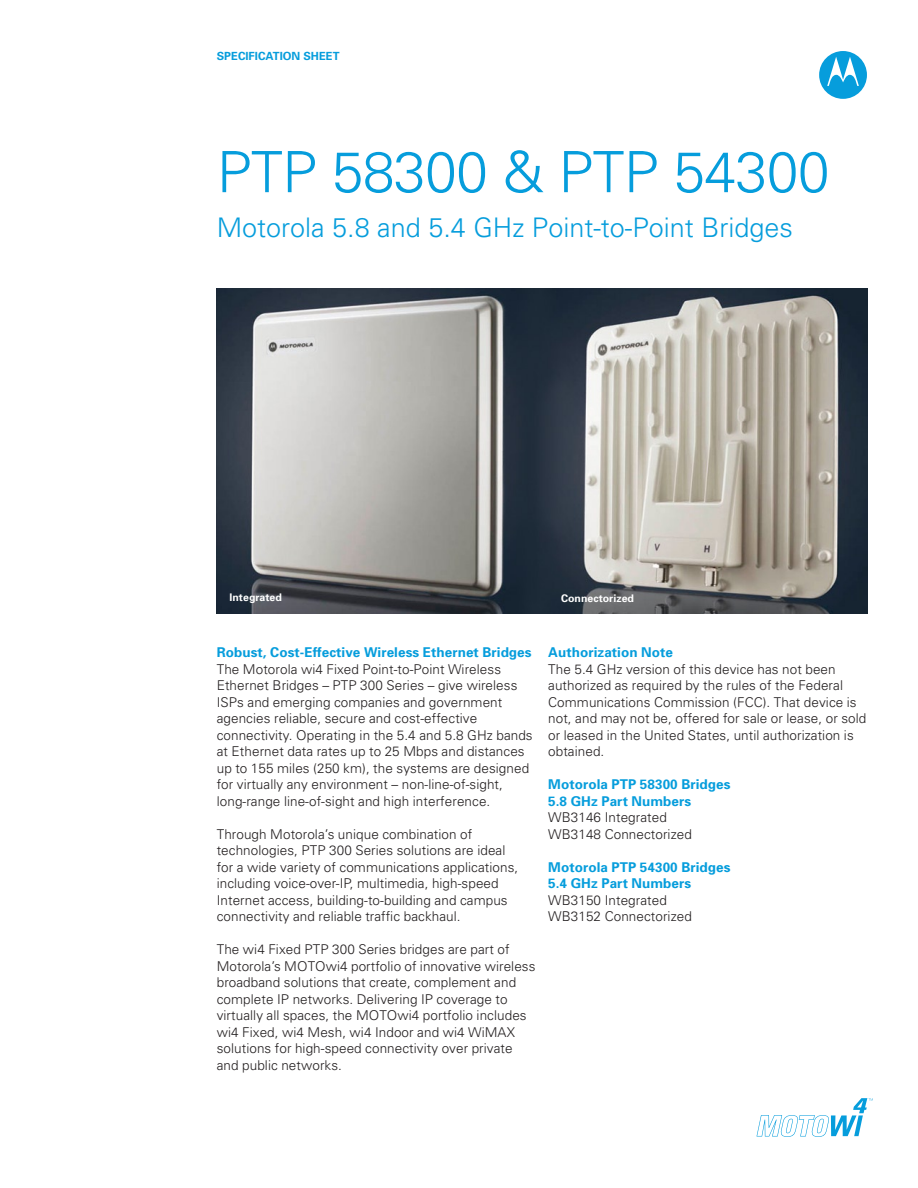
<style>
.page{position:relative;width:918px;height:1188px;background:#fff}
.page>*{position:absolute;margin:0;border:0;box-sizing:border-box;transform-origin:0 0}
.Product_name{font:300 57px "Univers";letter-spacing:-.01em;color:#069ddc}
.Descriptor{font:300 27px "Univers";color:#069ddc}
.E_text1a_U45_9_12__p{font:300 13.5px/16.5px "Univers";letter-spacing:.005em;color:#231f20}
.E_text1a_U45_9_12__p-2{font:700 13.5px "Univers";letter-spacing:.005em;color:#069ddc}
.Data_sheet_header{font:700 11.25px "Univers";color:#069ddc}
.E_text1a_U45_9_12__p-3{font:700 10.5px "Univers";letter-spacing:.005em;color:#fff}
</style>
<div class="page">
<svg style="left:819px;top:51px;width:48px;height:48px"></svg>
<svg style="left:757px;top:1098px;width:116px;height:39px"></svg>
<img style="left:217px;top:288px;width:651px;height:325px">
<p class="Data_sheet_header" style="left:217px;top:49px;width:124px">SPECIFICATION SHEET</p>
<p class="Product_name" style="left:217px;top:138px;width:614px">PTP 58300 &amp; PTP 54300</p>
<p class="Descriptor" style="left:217px;top:211px;width:578px">Motorola 5.8 and 5.4 GHz Point-to-Point Bridges</p>
<p class="E_text1a_U45_9_12__p-3" style="left:230px;top:590px;width:54px">Integrated</p>
<p class="E_text1a_U45_9_12__p-3" style="left:561px;top:592px;width:75px">Connectorized</p>
<p class="E_text1a_U45_9_12__p-2" style="left:217px;top:644px;width:316px">Robust, Cost-Effective Wireless Ethernet Bridges</p>
<p class="E_text1a_U45_9_12__p" style="left:217px;top:660px;width:317px">The Motorola wi4 Fixed Point-to-Point Wireless Ethernet Bridges – PTP 300 Series – give wireless ISPs and emerging companies and government agencies reliable, secure and cost-effective connectivity. Operating in the 5.4 and 5.8 GHz bands at Ethernet data rates up to 25 Mbps and distances up to 155 miles (250 km), the systems are designed for virtually any environment – non-line-of-sight, long-range line-of-sight and high interference.</p>
<p class="E_text1a_U45_9_12__p" style="left:217px;top:825px;width:303px">Through Motorola’s unique combination of technologies, PTP 300 Series solutions are ideal for a wide variety of communications applications, including voice-over-IP, multimedia, high-speed Internet access, building-to-building and campus connectivity and reliable traffic backhaul.</p>
<p class="E_text1a_U45_9_12__p" style="left:217px;top:941px;width:320px">The wi4 Fixed PTP 300 Series bridges are part of Motorola’s MOTOwi4 portfolio of innovative wireless broadband solutions that create, complement and complete IP networks. Delivering IP coverage to virtually all spaces, the MOTOwi4 portfolio includes wi4 Fixed, wi4 Mesh, wi4 Indoor and wi4 WiMAX solutions for high-speed connectivity over private and public networks.</p>
<p class="E_text1a_U45_9_12__p-2" style="left:548px;top:644px;width:126px">Authorization Note</p>
<p class="E_text1a_U45_9_12__p" style="left:548px;top:660px;width:320px">The 5.4 GHz version of this device has not been authorized as required by the rules of the Federal Communications Commission (FCC). That device is not, and may not be, offered for sale or lease, or sold or leased in the United States, until authorization is obtained.</p>
<p class="E_text1a_U45_9_12__p-2" style="left:548px;top:776px;width:184px">Motorola PTP 58300 Bridges</p>
<p class="E_text1a_U45_9_12__p-2" style="left:548px;top:792px;width:144px">5.8 GHz Part Numbers</p>
<p class="E_text1a_U45_9_12__p" style="left:548px;top:809px;width:120px">WB3146 Integrated</p>
<p class="E_text1a_U45_9_12__p" style="left:548px;top:825px;width:145px">WB3148 Connectorized</p>
<p class="E_text1a_U45_9_12__p-2" style="left:548px;top:858px;width:184px">Motorola PTP 54300 Bridges</p>
<p class="E_text1a_U45_9_12__p-2" style="left:548px;top:875px;width:144px">5.4 GHz Part Numbers</p>
<p class="E_text1a_U45_9_12__p" style="left:548px;top:891px;width:120px">WB3150 Integrated</p>
<p class="E_text1a_U45_9_12__p" style="left:548px;top:908px;width:145px">WB3152 Connectorized</p>
</div>
